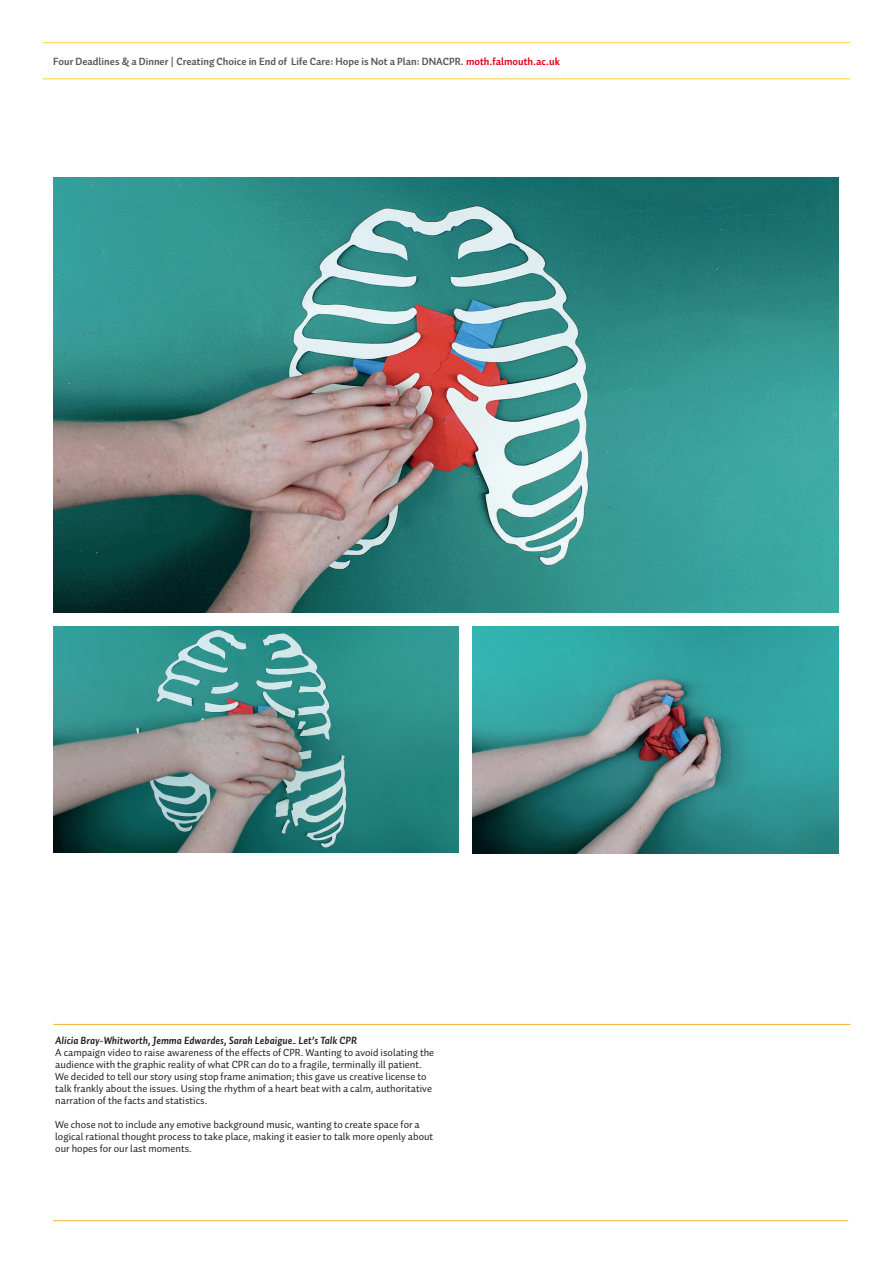
<style>
.page{position:relative;width:893px;height:1263px;background:#fff}
.page>*{position:absolute;margin:0;border:0;box-sizing:border-box;transform-origin:0 0}
.t1{font:10.5px/12px "Auto 1";color:#231f20}
.t2{font:700 10.5px "Auto 1";color:#57585a}
.t3{font:italic 700 10.5px "Auto 1";color:#231f20}
.s1{color:#e2001a}
</style>
<div class="page">
<hr style="left:43px;top:43px;width:807px;height:1px;background:#ffcf3e">
<hr style="left:43px;top:79px;width:807px;height:1px;background:#ffcf3e">
<img style="left:53px;top:178px;width:786px;height:434px">
<img style="left:53px;top:626px;width:405px;height:227px">
<img style="left:472px;top:626px;width:367px;height:227px">
<hr style="left:53px;top:1024px;width:797px;height:1px;background:#faaf3a">
<hr style="left:53px;top:1220px;width:795px;height:1px;background:#faaf3a">
<p class="t2" style="left:53px;top:54px;width:508px">Four Deadlines &amp; a Dinner | Creating Choice in End of Life Care: Hope is Not a Plan: DNACPR. <span class="s1">moth.falmouth.ac.uk</span></p>
<p class="t3" style="left:55px;top:1034px;width:303px">Alicia Bray-Whitworth, Jemma Edwardes, Sarah Lebaigue_ Let’s Talk CPR</p>
<p class="t1" style="left:55px;top:1047px;width:381px">A campaign video to raise awareness of the effects of CPR. Wanting to avoid isolating the audience with the graphic reality of what CPR can do to a fragile, terminally ill patient.<br>We decided to tell our story using stop frame animation; this gave us creative license to talk frankly about the issues. Using the rhythm of a heart beat with a calm, authoritative narration of the facts and statistics.</p>
<p class="t1" style="left:55px;top:1119px;width:380px">We chose not to include any emotive background music, wanting to create space for a logical rational thought process to take place, making it easier to talk more openly about our hopes for our last moments.</p>
</div>
